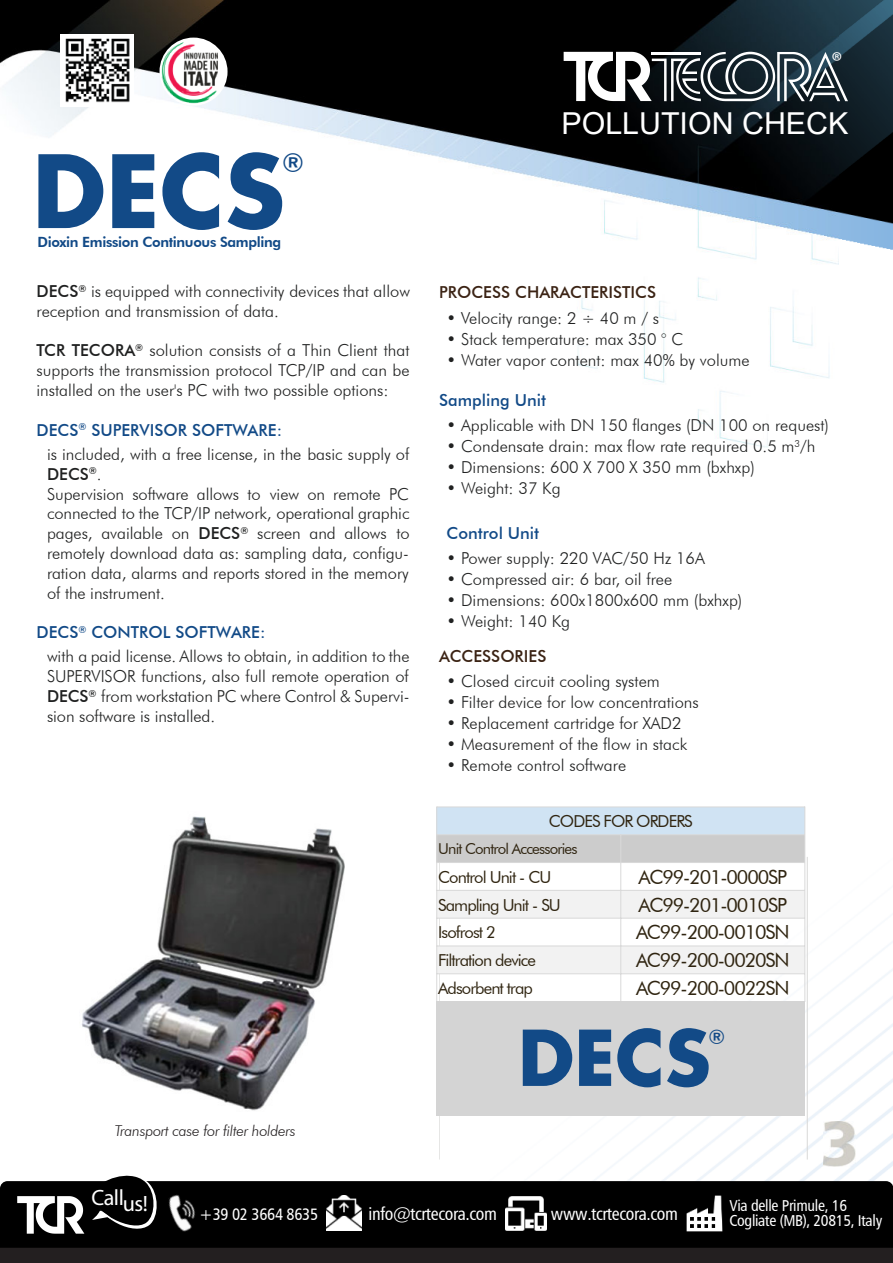
<style>
.page{position:relative;width:893px;height:1263px;background:#fff}
.page>*{position:absolute;margin:0;border:0;box-sizing:border-box;transform-origin:0 0}
.t1{font:30.15px "Arial";color:#fff}
.t2{font:500 26.25px "Futura BT";color:#124a87}
.t3{font:26.1px "Myriad Pro";color:#fff}
.t4{font:22.2px "Myriad Pro";letter-spacing:-.02em;color:#fff}
.t5{font:500 19.95px "Futura BT";color:#124a87}
.t6{font:19.5px "Futura BT";letter-spacing:-.055em;color:#302511}
.t7{font:17.7px "Humanist 777 BT Roman Condensed B";letter-spacing:-.02em;color:#fff}
.t8{font:16.65px "Humanist 777 BT Roman Condensed B";letter-spacing:-.02em;color:#fff}
.t9{font:300 16.5px/19.8px "Futura BT";color:#202121}
.t10{font:16.5px "Futura BT";letter-spacing:-.055em;color:#302511}
.t11{font:500 16.5px "Futura BT";color:#3b2314}
.t12{font:500 16.5px "Futura BT";color:#124a87}
.t13{font:15.75px/15.5px "Humanist 777 BT Roman Condensed B";letter-spacing:-.02em;color:#fff}
.t14{font:italic 300 15px "Futura BT";letter-spacing:-.02em;color:#231f20}
.t15{font:15px "Futura BT";letter-spacing:-.055em;color:#302511}
.t16{font:800 14.1px "Futura BT";letter-spacing:-.025em;color:#124a87}
.s1{font-weight:500}
.s2{font-weight:500;color:#124a87}
</style>
<div class="page">
<img style="left:838px;top:0;width:55px;height:227px">
<img style="left:0;top:0;width:838px;height:447px">
<img style="left:436px;top:857px;width:457px;height:324px">
<div style="left:0;top:1245px;width:893px;height:18px;background:#231f20"></div>
<div style="left:0;top:1181px;width:893px;height:67px;background:#000"></div>
<img style="left:506px;top:1193px;width:40px;height:40px">
<img style="left:684px;top:1193px;width:41px;height:41px">
<img style="left:326px;top:1195px;width:36px;height:36px">
<img style="left:160px;top:1191px;width:43px;height:45px">
<svg style="left:17px;top:1196px;width:67px;height:38px"></svg>
<svg style="left:91px;top:1175px;width:69px;height:62px"></svg>
<div style="left:61px;top:35px;width:73px;height:72px;background:#fff"></div>
<img style="left:65px;top:38px;width:65px;height:64px">
<svg style="left:159px;top:38px;width:69px;height:68px"></svg>
<img style="left:161px;top:40px;width:63px;height:64px">
<svg style="left:564px;top:52px;width:284px;height:49px"></svg>
<img style="left:823px;top:1122px;width:32px;height:45px">
<hr style="left:439px;top:857px;width:1px;height:302px;background:#d9d9d8">
<hr style="left:807px;top:857px;width:1px;height:302px;background:#d9d9d8">
<img style="left:82px;top:816px;width:263px;height:295px">
<svg style="left:38px;top:154px;width:65px;height:74px"></svg>
<svg style="left:112px;top:154px;width:42px;height:74px"></svg>
<svg style="left:162px;top:152px;width:57px;height:78px"></svg>
<svg style="left:228px;top:152px;width:54px;height:78px"></svg>
<div style="left:437px;top:807px;width:368px;height:28px;background:#d0e3f3"></div>
<div style="left:437px;top:835px;width:368px;height:27px;background:#ccc"></div>
<svg style="left:437px;top:891px;width:367px;height:82px"></svg>
<hr style="left:436px;top:806px;width:1px;height:196px;background:#d9d9d9">
<hr style="left:804px;top:806px;width:1px;height:196px;background:#d9d9d9">
<hr style="left:620px;top:835px;width:1px;height:166px;background:#d9d9d9">
<hr style="left:437px;top:806px;width:368px;height:1px;background:#d9d9d9">
<hr style="left:437px;top:834px;width:368px;height:1px;background:#d9d9d9">
<hr style="left:437px;top:862px;width:368px;height:1px;background:#d9d9d9">
<hr style="left:437px;top:890px;width:368px;height:1px;background:#d9d9d9">
<hr style="left:437px;top:918px;width:368px;height:1px;background:#d9d9d9">
<hr style="left:437px;top:945px;width:368px;height:1px;background:#d9d9d9">
<hr style="left:437px;top:973px;width:368px;height:1px;background:#d9d9d9">
<div style="left:437px;top:1001px;width:368px;height:115px;background:#d4d4d4"></div>
<svg style="left:523px;top:1029px;width:49px;height:57px"></svg>
<svg style="left:579px;top:1029px;width:32px;height:57px"></svg>
<svg style="left:617px;top:1028px;width:43px;height:59px"></svg>
<svg style="left:667px;top:1028px;width:42px;height:59px"></svg>
<h3 class="t3" style="left:831px;top:50px;width:12px">®</h3>
<h2 class="t2" style="left:282px;top:153px;width:23px">®</h2>
<p class="t16" style="left:38px;top:236px;width:245px">Dioxin Emission Continuous Sampling</p>
<h1 class="t1" style="left:561px;top:112px;width:288px">POLLUTION CHECK</h1>
<p class="t9" style="left:36px;top:283px;width:375px"><span class="s1">DECS</span><sup>®</sup> is equipped with connectivity devices that allow</p>
<p class="t11" style="left:439px;top:286px;width:219px">PROCESS CHARACTERISTICS</p>
<p class="t9" style="left:36px;top:303px;width:244px">reception and transmission of data.</p>
<p class="t9" style="left:36px;top:342px;width:375px;text-align:justify"><span class="s1">TCR TECORA</span><sup>®</sup> solution consists of a Thin Client that supports the transmission protocol TCP/IP and can be installed on the user's PC with two possible options:</p>
<p class="t9" style="left:47px;top:419px;width:364px;line-height:24.3px;text-indent:-11px"><span class="s2">DECS</span><sup>®</sup> <span class="s2">SUPERVISOR SOFTWARE:<br></span>is included, with a free license, in the basic supply of</p>
<p class="t9" style="left:47px;top:466px;width:364px"><span class="s1">DECS</span><sup>®</sup>.<br>Supervision software allows to view on remote PC connected to the TCP/IP network, operational graphic pages, available on <span class="s1">DECS</span><sup>®</sup> screen and allows to remotely download data as: sampling data, configu&shy;ration data, alarms and reports stored in the memory of the instrument.</p>
<p class="t9" style="left:47px;top:622px;width:364px;line-height:24.3px;text-indent:-10px"><span class="s2">DECS</span><sup>®</sup> <span class="s2">CONTROL SOFTWARE:<br></span>with a paid license. Allows to obtain, in addition to the</p>
<p class="t9" style="left:47px;top:668px;width:364px;text-align:justify">SUPERVISOR functions, also full remote operation of <span class="s1">DECS</span><sup>®</sup> from workstation PC where Control &amp; Supervi&shy;sion software is installed.</p>
<p class="t9" style="left:447px;top:310px;width:214px">• Velocity range: 2 ÷ 40 m / s</p>
<p class="t9" style="left:447px;top:331px;width:238px">• Stack temperature: max 350 ° C</p>
<p class="t9" style="left:447px;top:352px;width:305px">• Water vapor content: max 40% by volume</p>
<p class="t12" style="left:439px;top:393px;width:108px">Sampling Unit</p>
<p class="t9" style="left:447px;top:417px;width:384px">• Applicable with DN 150 flanges (DN 100 on request)</p>
<p class="t9" style="left:447px;top:438px;width:370px">• Condensate drain: max flow rate required 0.5 m<sup>3</sup>/h</p>
<p class="t9" style="left:447px;top:459px;width:310px">• Dimensions: 600 X 700 X 350 mm (bxhxp)</p>
<p class="t9" style="left:447px;top:480px;width:116px">• Weight: 37 Kg</p>
<p class="t12" style="left:447px;top:526px;width:94px">Control Unit</p>
<p class="t9" style="left:447px;top:550px;width:260px">• Power supply: 220 VAC/50 Hz 16A</p>
<p class="t9" style="left:447px;top:571px;width:227px">• Compressed air: 6 bar, oil free</p>
<p class="t9" style="left:447px;top:592px;width:297px">• Dimensions: 600x1800x600 mm (bxhxp)</p>
<p class="t9" style="left:447px;top:613px;width:125px">• Weight: 140 Kg</p>
<p class="t11" style="left:439px;top:649px;width:109px">ACCESSORIES</p>
<p class="t9" style="left:447px;top:673px;width:215px">• Closed circuit cooling system</p>
<p class="t9" style="left:447px;top:694px;width:254px">• Filter device for low concentrations</p>
<p class="t9" style="left:447px;top:715px;width:236px">• Replacement cartridge for XAD2</p>
<p class="t9" style="left:447px;top:736px;width:242px">• Measurement of the flow in stack</p>
<p class="t9" style="left:447px;top:757px;width:181px">• Remote control software</p>
<p class="t14" style="left:115px;top:1125px;width:182px">Transport case for filter holders</p>
<p class="t10" style="left:549px;top:814px;width:145px">CODES FOR ORDERS</p>
<p class="t15" style="left:438px;top:843px;width:141px">Unit Control Accessories</p>
<p class="t10" style="left:438px;top:870px;width:115px">Control Unit - CU</p>
<p class="t6" style="left:639px;top:869px;width:150px">AC99-201-0000SP</p>
<p class="t10" style="left:438px;top:898px;width:124px">Sampling Unit - SU</p>
<p class="t6" style="left:639px;top:897px;width:150px">AC99-201-0010SP</p>
<p class="t10" style="left:438px;top:926px;width:59px">Isofrost 2</p>
<p class="t6" style="left:636px;top:925px;width:155px">AC99-200-0010SN</p>
<p class="t10" style="left:438px;top:953px;width:99px">Filtration device</p>
<p class="t6" style="left:636px;top:952px;width:155px">AC99-200-0020SN</p>
<p class="t10" style="left:438px;top:981px;width:96px">Adsorbent trap</p>
<p class="t6" style="left:636px;top:980px;width:155px">AC99-200-0022SN</p>
<p class="t5" style="left:708px;top:1028px;width:18px">®</p>
<h3 class="t4" style="left:91px;top:1188px;width:58px">Callus!</h3>
<p class="t8" style="left:199px;top:1207px;width:120px">+39 02 3664 8635</p>
<p class="t13" style="left:729px;top:1199px;width:154px">Via delle Primule, 16<br>Cogliate (MB), 20815, Italy</p>
<p class="t7" style="left:369px;top:1206px;width:130px">info@tcrtecora.com</p>
<p class="t7" style="left:551px;top:1206px;width:129px">www.tcrtecora.com</p>
</div>
